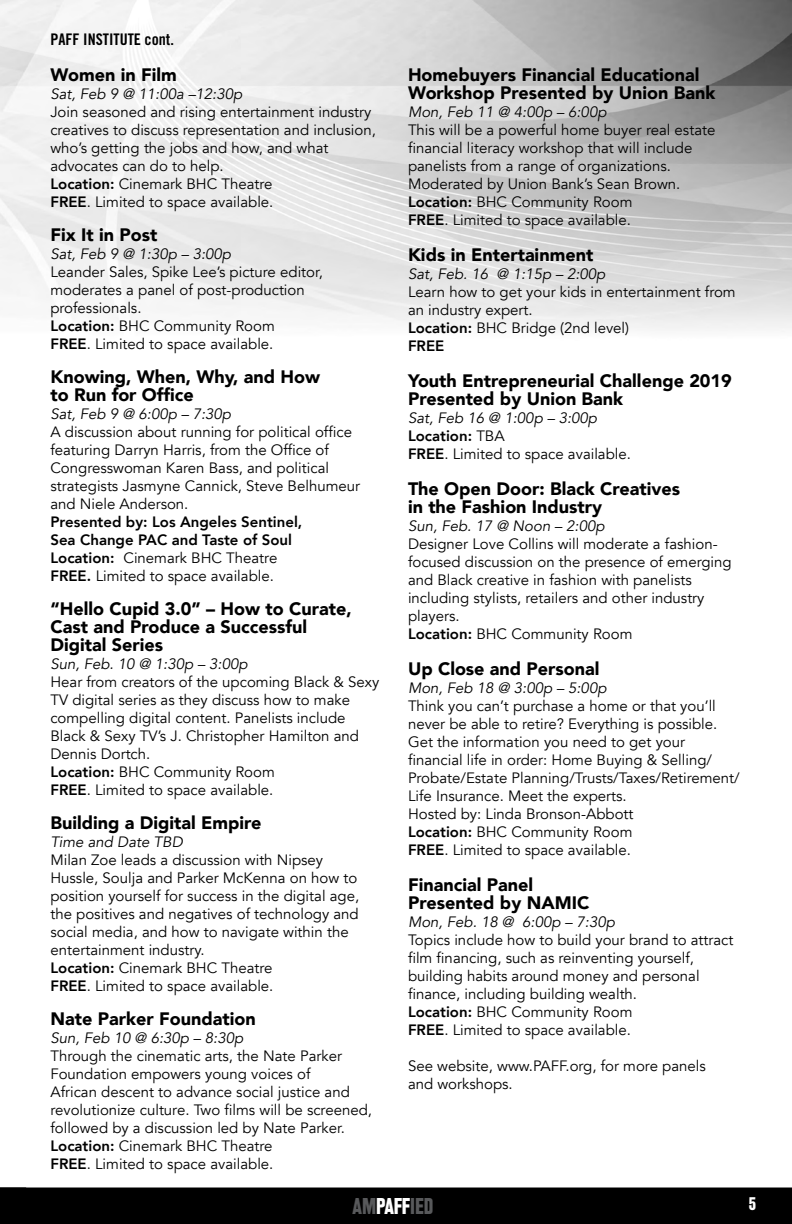
<style>
.page{position:relative;width:792px;height:1224px;background:#fff}
.page>*{position:absolute;margin:0;border:0;box-sizing:border-box;transform-origin:0 0}
.t1{font:500 condensed 20px "Rhode";color:#58595b}
.t2{font:900 18px/18px "Avenir";color:#000}
.t3{font:16px "Trade Gothic Bold Cond Twenty";color:#000}
.t4{font:500 condensed 16px "Rhode";color:#fff}
.t5{font:15px/18px "Avenir";color:#000}
.t6{font:italic 15px "Avenir";color:#000}
.t7{font:800 15px/18px "Avenir";color:#000}
.s1{font-weight:800}
.s2{font-weight:400}
.s3{font-style:italic}
.s4{color:#fff}
</style>
<div class="page">
<img style="left:0;top:0;width:792px;height:330px">
<div style="left:0;top:1188px;width:792px;height:36px;background:#000"></div>
<p class="t3" style="left:50px;top:30px;width:125px">PAFF INSTITUTE cont.</p>
<p class="t2" style="left:50px;top:66px;width:128px">Women in Film</p>
<p class="t6" style="left:50px;top:85px;width:193px">Sat, Feb 9 @ 11:00a –12:30p</p>
<p class="t5" style="left:50px;top:103px;width:327px">Join seasoned and rising entertainment industry creatives to discuss representation and inclusion, who’s getting the jobs and how, and what advocates can do to help.<br><span class="s1">Location:</span> Cinemark BHC Theatre<br><span class="s1">FREE</span>. Limited to space available.</p>
<p class="t2" style="left:50px;top:226px;width:108px">Fix It in Post</p>
<p class="t6" style="left:50px;top:245px;width:182px">Sat, Feb 9 @ 1:30p – 3:00p</p>
<p class="t5" style="left:50px;top:263px;width:274px">Leander Sales, Spike Lee’s picture editor, moderates a panel of post-production professionals.<br><span class="s1">Location:</span> BHC Community Room<br><span class="s1">FREE</span>. Limited to space available.</p>
<p class="t2" style="left:50px;top:368px;width:271px">Knowing, When, Why, and How to Run for Office</p>
<p class="t6" style="left:50px;top:405px;width:182px">Sat, Feb 9 @ 6:00p – 7:30p</p>
<p class="t5" style="left:50px;top:423px;width:311px">A discussion about running for political office featuring Darryn Harris, from the Office of Congresswoman Karen Bass, and political strategists Jasmyne Cannick, Steve Belhumeur and Niele Anderson.</p>
<p class="t7" style="left:50px;top:513px;width:253px">Presented by: Los Angeles Sentinel, Sea Change PAC and Taste of Soul Location: <span class="s2">Cinemark BHC Theatre </span>FREE. <span class="s2">Limited to space available.</span></p>
<p class="t2" style="left:50px;top:600px;width:303px">“Hello Cupid 3.0” – How to Curate,<br>Cast and Produce a Successful<br>Digital Series</p>
<p class="t6" style="left:50px;top:655px;width:199px">Sun, Feb. 10 @ 1:30p – 3:00p</p>
<p class="t5" style="left:50px;top:673px;width:330px">Hear from creators of the upcoming Black &amp; Sexy TV digital series as they discuss how to make compelling digital content. Panelists include Black &amp; Sexy TV’s J. Christopher Hamilton and Dennis Dortch.<br><span class="s1">Location:</span> BHC Community Room<br><span class="s1">FREE</span>. Limited to space available.</p>
<p class="t2" style="left:50px;top:814px;width:213px">Building a Digital Empire</p>
<p class="t6" style="left:50px;top:833px;width:134px">Time and Date TBD</p>
<p class="t5" style="left:50px;top:851px;width:310px">Milan Zoe leads a discussion with Nipsey Hussle, Soulja and Parker McKenna on how to position yourself for success in the digital age, the positives and negatives of technology and social media, and how to navigate within the entertainment industry.<br><span class="s1">Location:</span> Cinemark BHC Theatre<br><span class="s1">FREE</span>. Limited to space available.</p>
<p class="t2" style="left:50px;top:1010px;width:207px">Nate Parker Foundation</p>
<p class="t6" style="left:50px;top:1029px;width:194px">Sun, Feb 10 @ 6:30p – 8:30p</p>
<p class="t5" style="left:50px;top:1047px;width:323px">Through the cinematic arts, the Nate Parker Foundation empowers young voices of<br>African descent to advance social justice and revolutionize culture. Two films will be screened, followed by a discussion led by Nate Parker.<br><span class="s1">Location:</span> Cinemark BHC Theatre<br><span class="s1">FREE</span>. Limited to space available.</p>
<p class="t2" style="left:408px;top:65px;width:309px">Homebuyers Financial Educational<br>Workshop Presented by Union Bank</p>
<p class="t6" style="left:408px;top:103px;width:200px">Mon, Feb 11 @ 4:00p – 6:00p</p>
<p class="t5" style="left:408px;top:121px;width:309px">This will be a powerful home buyer real estate financial literacy workshop that will include panelists from a range of organizations.<br>Moderated by Union Bank’s Sean Brown.<br><span class="s1">Location:</span> BHC Community Room<br><span class="s1">FREE</span>. Limited to space available.</p>
<p class="t2" style="left:408px;top:245px;width:187px">Kids in Entertainment</p>
<p class="t6" style="left:408px;top:265px;width:199px">Sat, Feb. 16 @ 1:15p – 2:00p</p>
<p class="t5" style="left:408px;top:283px;width:329px">Learn how to get your kids in entertainment from an industry expert.<br><span class="s1">Location:</span> BHC Bridge (2nd level)<br><span class="s1">FREE</span></p>
<p class="t2" style="left:408px;top:371px;width:325px">Youth Entrepreneurial Challenge 2019<br>Presented by Union Bank</p>
<p class="t5" style="left:408px;top:409px;width:225px"><span class="s3">Sat, Feb 16 @ 1:00p – 3:00p<br></span><span class="s1">Location:</span> TBA<br><span class="s1">FREE</span>. Limited to space available.</p>
<p class="t2" style="left:408px;top:479px;width:274px">The Open Door: Black Creatives in the Fashion Industry</p>
<p class="t6" style="left:408px;top:517px;width:198px">Sun, Feb. 17 @ Noon – 2:00p</p>
<p class="t5" style="left:408px;top:535px;width:325px">Designer Love Collins will moderate a fashion&shy;focused discussion on the presence of emerging and Black creative in fashion with panelists including stylists, retailers and other industry players.<br><span class="s1">Location:</span> BHC Community Room</p>
<p class="t2" style="left:408px;top:659px;width:193px">Up Close and Personal</p>
<p class="t6" style="left:408px;top:679px;width:200px">Mon, Feb 18 @ 3:00p – 5:00p</p>
<p class="t5" style="left:408px;top:697px;width:333px">Think you can’t purchase a home or that you’ll never be able to retire? Everything is possible.<br>Get the information you need to get your financial life in order: Home Buying &amp; Selling/ Probate/Estate Planning/Trusts/Taxes/Retirement/ Life Insurance. Meet the experts.<br>Hosted by: Linda Bronson-Abbott<br><span class="s1">Location:</span> BHC Community Room<br><span class="s1">FREE</span>. Limited to space available.</p>
<p class="t2" style="left:408px;top:875px;width:183px">Financial Panel<br>Presented by NAMIC</p>
<p class="t6" style="left:408px;top:913px;width:208px">Mon, Feb. 18 @ 6:00p – 7:30p</p>
<p class="t5" style="left:408px;top:931px;width:327px">Topics include how to build your brand to attract film financing, such as reinventing yourself, building habits around money and personal finance, including building wealth.<br><span class="s1">Location:</span> BHC Community Room<br><span class="s1">FREE</span>. Limited to space available.</p>
<p class="t5" style="left:408px;top:1057px;width:299px">See website, www.PAFF.org, for more panels and workshops.</p>
<h1 class="t1" style="left:353px;top:1195px;width:82px">AM<span class="s4">PAFF</span>IED</h1>
<p class="t4" style="left:749px;top:1194px;width:8px">5</p>
</div>
